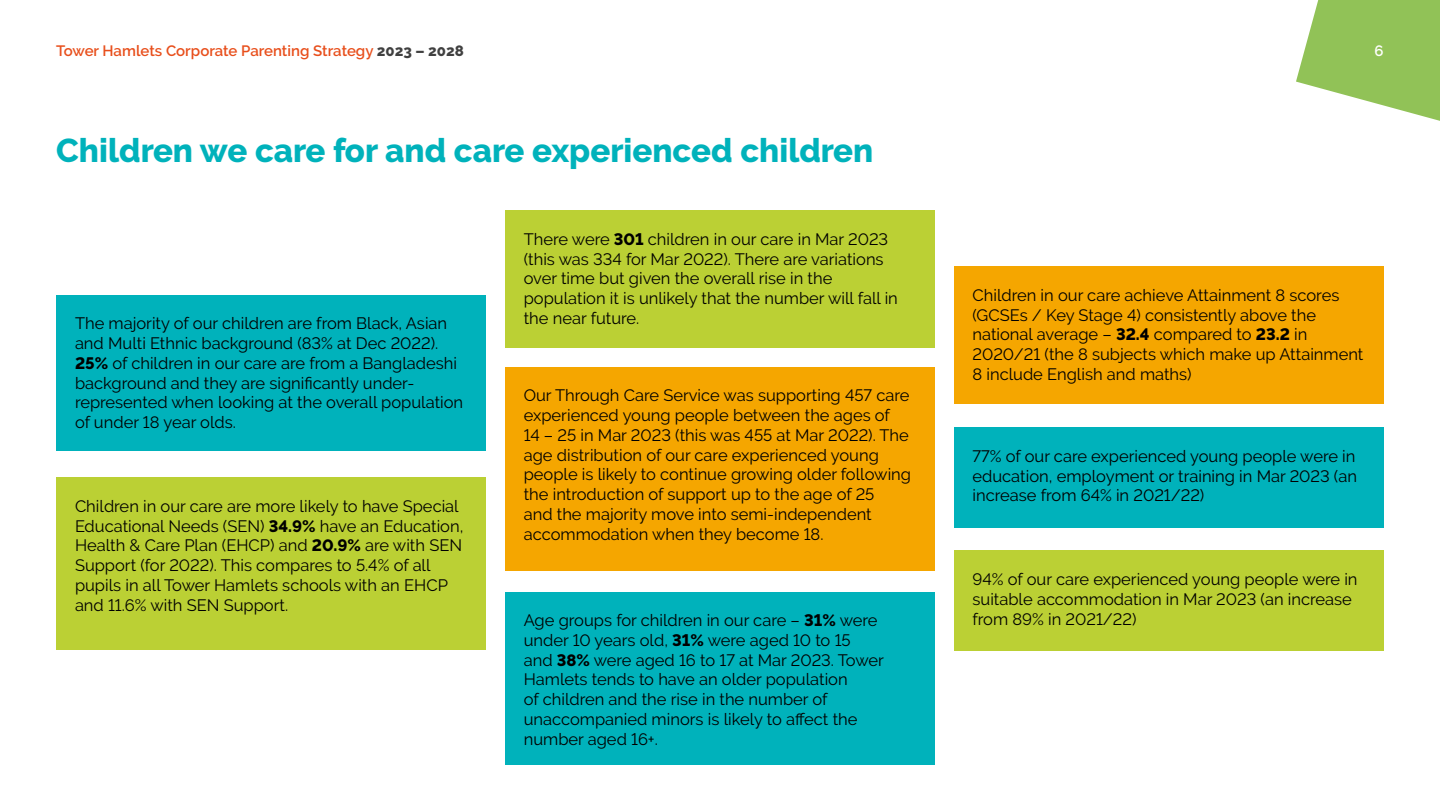
<style>
.page{position:relative;width:1440px;height:810px;background:#fff}
.page>*{position:absolute;margin:0;border:0;box-sizing:border-box;transform-origin:0 0}
.Page_Head{font:800 33px "Raleway";color:#00b2bb}
.Body_1_regular{font:16.5px/19.8px "Raleway";color:#000}
.t1{font:600 15px "Raleway";color:#e84f1c}
.t2{font:600 15px "Raleway";color:#fff}
.s1{font-weight:800;color:#404040}
.s2{font-weight:800}
</style>
<div class="page">
<svg style="left:1296px;top:0;width:144px;height:121px"></svg>
<div style="left:56px;top:295px;width:430px;height:156px;background:#00b2bb"></div>
<div style="left:505px;top:210px;width:430px;height:138px;background:#bbd034"></div>
<div style="left:954px;top:267px;width:430px;height:137px;background:#f5a600"></div>
<div style="left:505px;top:367px;width:430px;height:203px;background:#f5a600"></div>
<div style="left:954px;top:427px;width:430px;height:101px;background:#00b2bb"></div>
<div style="left:505px;top:592px;width:430px;height:172px;background:#00b2bb"></div>
<div style="left:954px;top:551px;width:430px;height:100px;background:#bbd034"></div>
<div style="left:56px;top:478px;width:430px;height:172px;background:#bbd034"></div>
<p class="t1" style="left:56px;top:42px;width:409px">Tower Hamlets Corporate Parenting Strategy <span class="s1">2023 – 2028</span></p>
<p class="t2" style="left:1375px;top:42px;width:11px">6</p>
<h3 class="Page_Head" style="left:56px;top:131px;width:819px">Children we care for and care experienced children</h3>
<p class="Body_1_regular" style="left:75px;top:314px;width:390px">The majority of our children are from Black, Asian and Multi Ethnic background (83% at Dec 2022).<br><span class="s2">25%</span> of children in our care are from a Bangladeshi background and they are significantly under&shy;represented when looking at the overall population of under 18 year olds.</p>
<p class="Body_1_regular" style="left:75px;top:496px;width:390px">Children in our care are more likely to have Special Educational Needs (SEN) <span class="s2">34.9%</span> have an Education, Health &amp; Care Plan (EHCP) and <span class="s2">20.9%</span> are with SEN Support (for 2022). This compares to 5.4% of all pupils in all Tower Hamlets schools with an EHCP and 11.6% with SEN Support.</p>
<p class="Body_1_regular" style="left:524px;top:229px;width:376px">There were <span class="s2">301</span> children in our care in Mar 2023 (this was 334 for Mar 2022). There are variations over time but given the overall rise in the population it is unlikely that the number will fall in the near future.</p>
<p class="Body_1_regular" style="left:524px;top:386px;width:389px">Our Through Care Service was supporting 457 care experienced young people between the ages of<br>14 – 25 in Mar 2023 (this was 455 at Mar 2022). The age distribution of our care experienced young people is likely to continue growing older following the introduction of support up to the age of 25<br>and the majority move into semi-independent accommodation when they become 18.</p>
<p class="Body_1_regular" style="left:524px;top:610px;width:362px">Age groups for children in our care – <span class="s2">31%</span> were under 10 years old, <span class="s2">31%</span> were aged 10 to 15<br>and <span class="s2">38%</span> were aged 16 to 17 at Mar 2023. Tower Hamlets tends to have an older population<br>of children and the rise in the number of unaccompanied minors is likely to affect the number aged 16+.</p>
<p class="Body_1_regular" style="left:973px;top:285px;width:392px">Children in our care achieve Attainment 8 scores (GCSEs / Key Stage 4) consistently above the national average – <span class="s2">32.4</span> compared to <span class="s2">23.2</span> in 2020/21 (the 8 subjects which make up Attainment 8 include English and maths)</p>
<p class="Body_1_regular" style="left:973px;top:446px;width:386px;text-align:justify">77% of our care experienced young people were in education, employment or training in Mar 2023 (an increase from 64% in 2021/22)</p>
<p class="Body_1_regular" style="left:973px;top:569px;width:387px">94% of our care experienced young people were in suitable accommodation in Mar 2023 (an increase from 89% in 2021/22)</p>
</div>
